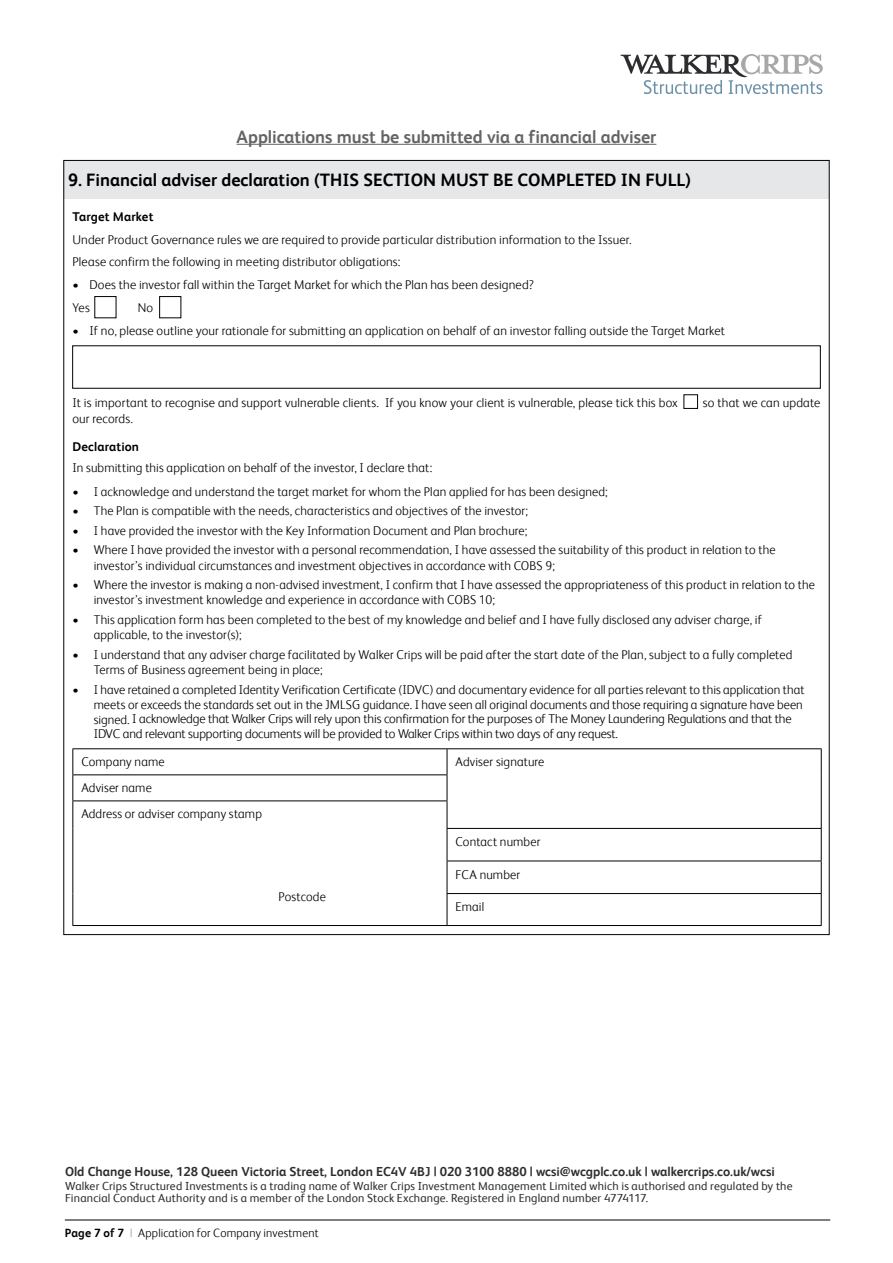
<style>
.page{position:relative;width:893px;height:1263px;background:#fff}
.page>*{position:absolute;margin:0;border:0;box-sizing:border-box;transform-origin:0 0}
.t1{font:700 18px "FS Albert";color:#000}
.t2{font:700 18px "FS Albert";color:#636466}
.t3{font:700 13.05px "FS Albert";color:#2b2d30}
.t4{font:300 12.75px/15.3px "FS Albert";letter-spacing:.01em;color:#000}
.t5{font:300 12.75px/15.3px "FS Albert";letter-spacing:-.01em;color:#000}
.t6{font:700 12.75px "FS Albert";letter-spacing:.01em;color:#000}
.t7{font:300 12px "FS Albert";letter-spacing:.01em;color:#000}
.t8{font:11.7px/12px "FS Albert";letter-spacing:.015em;color:#2b2d30}
.s1{font-weight:700}
.s2{color:#939598}
</style>
<div class="page">
<svg style="left:621px;top:54px;width:202px;height:40px"></svg>
<div style="left:64px;top:160px;width:765px;height:39px;background:#e6e7e8"></div>
<hr style="left:237px;top:144px;width:419px;height:1px;background:#636466">
<div style="left:159px;top:296px;width:22px;height:22px;border:1px solid #000"></div>
<svg style="left:73px;top:749px;width:748px;height:176px"></svg>
<hr style="left:72px;top:748px;width:375px;height:1px;background:#000">
<hr style="left:447px;top:748px;width:375px;height:1px;background:#000">
<hr style="left:72px;top:774px;width:375px;height:1px;background:#000">
<hr style="left:72px;top:800px;width:375px;height:1px;background:#000">
<svg style="left:72px;top:749px;width:1px;height:79px"></svg>
<svg style="left:447px;top:749px;width:1px;height:79px"></svg>
<svg style="left:821px;top:749px;width:1px;height:79px"></svg>
<hr style="left:72px;top:828px;width:1px;height:33px;background:#000">
<hr style="left:447px;top:828px;width:375px;height:1px;background:#000">
<hr style="left:447px;top:829px;width:1px;height:32px;background:#000">
<hr style="left:821px;top:829px;width:1px;height:32px;background:#000">
<hr style="left:72px;top:861px;width:1px;height:32px;background:#000">
<hr style="left:447px;top:861px;width:375px;height:1px;background:#000">
<hr style="left:447px;top:861px;width:1px;height:32px;background:#000">
<hr style="left:821px;top:861px;width:1px;height:32px;background:#000">
<hr style="left:72px;top:893px;width:1px;height:32px;background:#000">
<hr style="left:447px;top:893px;width:375px;height:1px;background:#000">
<hr style="left:447px;top:894px;width:1px;height:31px;background:#000">
<hr style="left:821px;top:894px;width:1px;height:31px;background:#000">
<hr style="left:72px;top:925px;width:375px;height:1px;background:#000">
<hr style="left:447px;top:925px;width:375px;height:1px;background:#000">
<hr style="left:65px;top:1220px;width:765px;height:1px;background:#000">
<h1 class="t2" style="left:237px;top:127px;width:421px">Applications must be submitted via a financial adviser</h1>
<h1 class="t1" style="left:68px;top:169px;width:625px">9. Financial adviser declaration (THIS SECTION MUST BE COMPLETED IN FULL)</h1>
<p class="t6" style="left:72px;top:209px;width:83px">Target Market</p>
<p class="t4" style="left:72px;top:228px;width:561px;line-height:22.8px">Under Product Governance rules we are required to provide particular distribution information to the Issuer.<br>Please confirm the following in meeting distributor obligations:</p>
<p class="t4" style="left:72px;top:273px;width:463px;line-height:22.8px">• Does the investor fall within the Target Market for which the Plan has been designed?<br>Yes</p>
<p class="t4" style="left:138px;top:300px;width:17px">No</p>
<p class="t4" style="left:72px;top:322px;width:654px">• If no, please outline your rationale for submitting an application on behalf of an investor falling outside the Target Market</p>
<p class="t4" style="left:72px;top:395px;width:607px">It is important to recognise and support vulnerable clients. If you know your client is vulnerable, please tick this box</p>
<p class="t4" style="left:703px;top:395px;width:119px">so that we can update</p>
<p class="t4" style="left:72px;top:411px;width:62px">our records.</p>
<p class="t6" style="left:72px;top:439px;width:68px">Declaration</p>
<p class="t4" style="left:72px;top:460px;width:361px">In submitting this application on behalf of the investor, I declare that:</p>
<p class="t4" style="left:72px;top:484px;width:537px">• I acknowledge and understand the target market for whom the Plan applied for has been designed;</p>
<p class="t4" style="left:72px;top:503px;width:457px">• The Plan is compatible with the needs, characteristics and objectives of the investor;</p>
<p class="t4" style="left:72px;top:523px;width:456px">• I have provided the investor with the Key Information Document and Plan brochure;</p>
<p class="t4" style="left:94px;top:542px;width:683px;text-indent:-21px">• Where I have provided the investor with a personal recommendation, I have assessed the suitability of this product in relation to the investor’s individual circumstances and investment objectives in accordance with COBS 9;</p>
<p class="t4" style="left:94px;top:577px;width:723px;text-indent:-21px">• Where the investor is making a non-advised investment, I confirm that I have assessed the appropriateness of this product in relation to the investor’s investment knowledge and experience in accordance with COBS 10;</p>
<p class="t4" style="left:94px;top:612px;width:670px;text-indent:-21px">• This application form has been completed to the best of my knowledge and belief and I have fully disclosed any adviser charge, if applicable, to the investor(s);</p>
<p class="t4" style="left:94px;top:647px;width:700px;text-indent:-21px">• I understand that any adviser charge facilitated by Walker Crips will be paid after the start date of the Plan, subject to a fully completed<br>Terms of Business agreement being in place;</p>
<p class="t4" style="left:72px;top:682px;width:733px;text-align:right">• I have retained a completed Identity Verification Certificate (IDVC) and documentary evidence for all parties relevant to this application that meets or exceeds the standards set out in the JMLSG guidance. I have seen all original documents and those requiring a signature have been</p>
<p class="t5" style="left:94px;top:711px;width:699px">signed. I acknowledge that Walker Crips will rely upon this confirmation for the purposes of The Money Laundering Regulations and that the<br>IDVC and relevant supporting documents will be provided to Walker Crips within two days of any request.</p>
<p class="t4" style="left:81px;top:754px;width:85px">Company name</p>
<p class="t4" style="left:456px;top:754px;width:90px">Adviser signature</p>
<p class="t4" style="left:81px;top:775px;width:182px;line-height:26.1px">Adviser name<br>Address or adviser company stamp</p>
<p class="t4" style="left:278px;top:889px;width:49px">Postcode</p>
<p class="t4" style="left:456px;top:834px;width:86px">Contact number</p>
<p class="t4" style="left:456px;top:866px;width:66px">FCA number</p>
<p class="t4" style="left:456px;top:899px;width:30px">Email</p>
<p class="t3" style="left:65px;top:1164px;width:711px">Old Change House, 128 Queen Victoria Street, London EC4V 4BJ | 020 3100 8880 | wcsi@wcgplc.co.uk | walkercrips.co.uk/wcsi</p>
<p class="t8" style="left:65px;top:1180px;width:729px">Walker Crips Structured Investments is a trading name of Walker Crips Investment Management Limited which is authorised and regulated by the<br>Financial Conduct Authority and is a member of the London Stock Exchange. Registered in England number 4774117.</p>
<p class="t7" style="left:65px;top:1226px;width:255px"><span class="s1">Page 7 of 7</span> <span class="s2">|</span> Application for Company investment</p>
</div>
